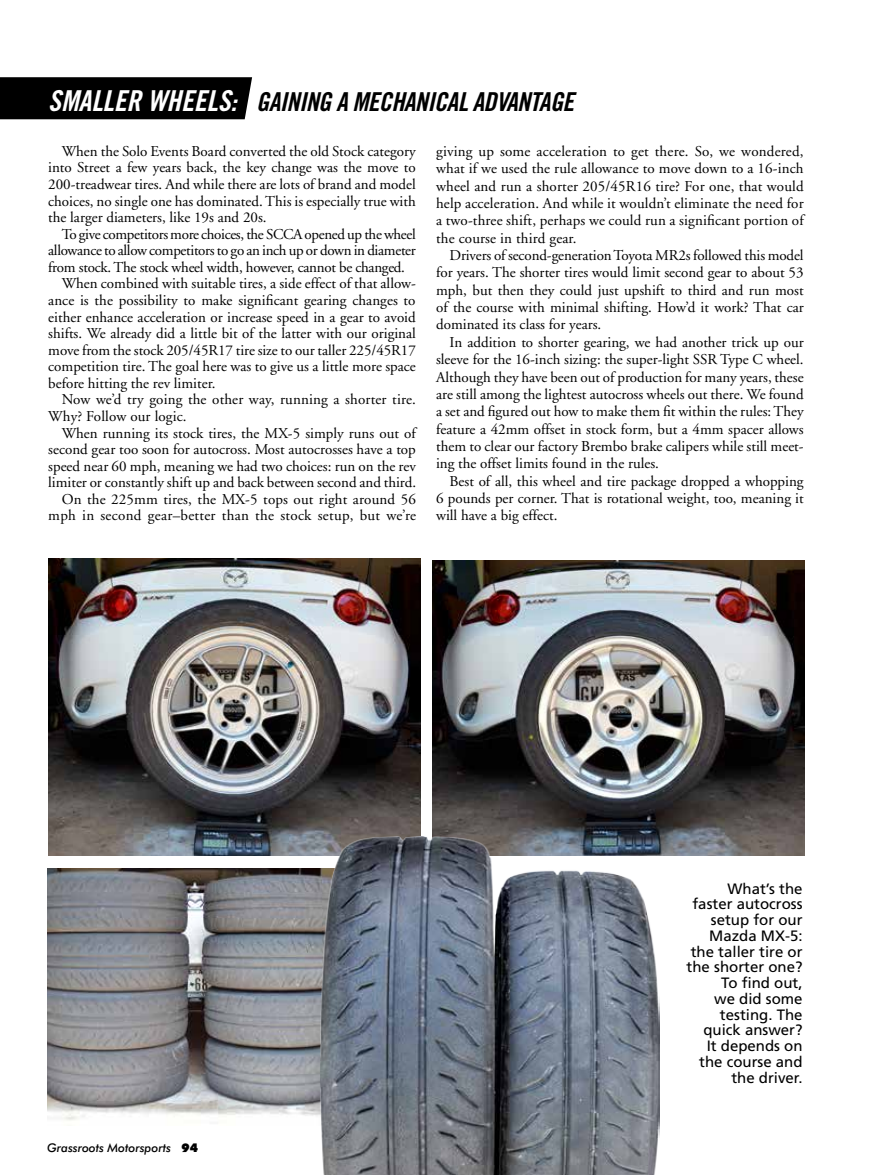
<style>
.page{position:relative;width:878px;height:1175px;background:#fff}
.page>*{position:absolute;margin:0;border:0;box-sizing:border-box;transform-origin:0 0}
.t1{font:26.1px "Trade Gothic Bold Cond Twenty Obl";letter-spacing:-.02em;color:#000}
.t2{font:15px/17.4px "Adobe Garamond";color:#000;text-align:justify}
.t3{font:15px/15.8px "Frutiger";color:#000;text-align:right}
.t4{font:15px "Adobe Garamond";letter-spacing:-.02em;color:#000}
.t5{font:15px "Adobe Garamond";letter-spacing:-.025em;color:#000}
.t6{font:15px "Adobe Garamond";letter-spacing:.02em;color:#000}
.t7{font:italic 500 12px "Futura BT";color:#000}
.s1{font-size:28.8px;color:#fff}
.s2{font-weight:900;font-style:normal}
</style>
<div class="page">
<div style="left:0;top:77px;width:252px;height:42px;background:#000"></div>
<img style="left:432px;top:560px;width:372px;height:295px">
<img style="left:49px;top:559px;width:371px;height:296px">
<img style="left:47px;top:868px;width:273px;height:253px">
<img style="left:320px;top:837px;width:340px;height:337px">
<h1 class="t1" style="left:48px;top:86px;width:527px"><span class="s1">SMALLER WHEELS:</span> GAINING A MECHANICAL ADVANTAGE</h1>
<p class="t2" style="left:48px;top:143px;width:369px;line-height:16.5px;text-indent:14px">When the Solo Events Board converted the old Stock category into Street a few years back, the key change was the move to 200-treadwear tires. And while there are lots of brand and model choices, no single one has dominated. This is especially true with the larger diameters, like 19s and 20s.</p>
<p class="t5" style="left:62px;top:226px;width:355px">To give competitors more choices, the SCCA opened up the wheel</p>
<p class="t4" style="left:48px;top:242px;width:369px">allowance to allow competitors to go an inch up or down in diameter</p>
<p class="t4" style="left:48px;top:259px;width:358px">from stock. The stock wheel width, however, cannot be changed.</p>
<p class="t2" style="left:62px;top:275px;width:355px">When combined with suitable tires, a side effect of that allow-</p>
<p class="t2" style="left:48px;top:292px;width:369px">ance is the possibility to make significant gearing changes to</p>
<p class="t2" style="left:48px;top:308px;width:369px">either enhance acceleration or increase speed in a gear to avoid</p>
<p class="t2" style="left:48px;top:325px;width:369px">shifts. We already did a little bit of the latter with our original</p>
<p class="t2" style="left:48px;top:342px;width:369px">move from the stock 205/45R17 tire size to our taller 225/45R17</p>
<p class="t2" style="left:48px;top:358px;width:369px">competition tire. The goal here was to give us a little more space</p>
<p class="t2" style="left:48px;top:375px;width:169px">before hitting the rev limiter.</p>
<p class="t2" style="left:62px;top:391px;width:355px">Now we’d try going the other way, running a shorter tire.</p>
<p class="t2" style="left:48px;top:408px;width:140px">Why? Follow our logic.</p>
<p class="t2" style="left:62px;top:424px;width:355px">When running its stock tires, the MX-5 simply runs out of</p>
<p class="t2" style="left:48px;top:441px;width:369px">second gear too soon for autocross. Most autocrosses have a top</p>
<p class="t2" style="left:48px;top:457px;width:369px">speed near 60 mph, meaning we had two choices: run on the rev</p>
<p class="t2" style="left:48px;top:474px;width:369px">limiter or constantly shift up and back between second and third.</p>
<p class="t2" style="left:62px;top:491px;width:355px">On the 225mm tires, the MX-5 tops out right around 56</p>
<p class="t6" style="left:48px;top:507px;width:369px">mph in second gear–better than the stock setup, but we’re</p>
<p class="t2" style="left:436px;top:143px;width:369px">giving up some acceleration to get there. So, we wondered, what if we used the rule allowance to move down to a 16-inch wheel and run a shorter 205/45R16 tire? For one, that would help acceleration. And while it wouldn’t eliminate the need for a two-three shift, perhaps we could run a significant portion of the course in third gear.</p>
<p class="t2" style="left:436px;top:247px;width:369px;text-indent:14px">Drivers of second-generation Toyota MR2s followed this model for years. The shorter tires would limit second gear to about 53 mph, but then they could just upshift to third and run most of the course with minimal shifting. How’d it work? That car dominated its class for years.</p>
<p class="t2" style="left:436px;top:334px;width:369px;text-indent:14px">In addition to shorter gearing, we had another trick up our sleeve for the 16-inch sizing: the super-light SSR Type C wheel.<br>Although they have been out of production for many years, these are still among the lightest autocross wheels out there. We found a set and figured out how to make them fit within the rules: They feature a 42mm offset in stock form, but a 4mm spacer allows them to clear our factory Brembo brake calipers while still meet&shy;ing the offset limits found in the rules.</p>
<p class="t2" style="left:436px;top:472px;width:369px;text-indent:14px">Best of all, this wheel and tire package dropped a whopping 6 pounds per corner. That is rotational weight, too, meaning it will have a big effect.</p>
<p class="t7" style="left:47px;top:1140px;width:152px">Grassroots Motorsports <span class="s2">94</span></p>
<p class="t3" style="left:686px;top:880px;width:117px">What’s the faster autocross setup for our<br>Mazda MX-5: the taller tire or the shorter one?<br>To find out,<br>we did some testing. The quick answer?<br>It depends on the course and the driver.</p>
</div>
